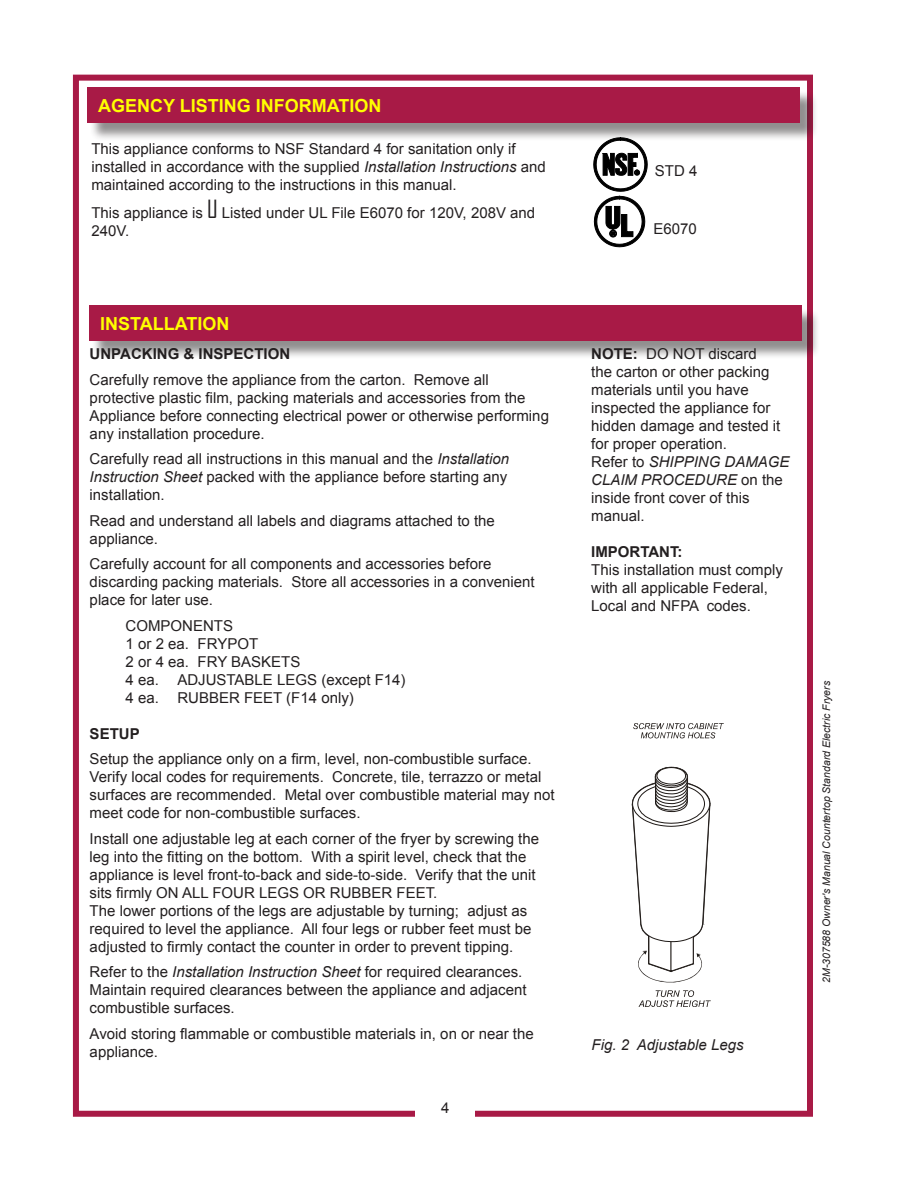
<style>
.page{position:relative;width:918px;height:1188px;background:#fff}
.page>*{position:absolute;margin:0;border:0;box-sizing:border-box;transform-origin:0 0}
.t1{font:700 18px "Arial";color:#ff0}
.Body_Text{font:15px/18px "Arial";color:#231f20}
.t2{font:700 15px "Arial";color:#231f20}
.t3{font:italic 15px "Arial";color:#231f20}
.t4{font:italic 10.5px "Arial";color:#231f20}
.s1{font-style:italic}
.s2{font-family:"Agency FB";font-size:24px}
.s3{font-weight:700}
</style>
<div class="page">
<div style="left:73px;top:75px;width:740px;height:1042px;border:6px solid #a81a46"></div>
<div style="left:90px;top:90px;width:729px;height:52px;background:#231f20;opacity:.5"></div>
<div style="left:87px;top:88px;width:713px;height:35px;background:#a81a46"></div>
<svg style="left:594px;top:138px;width:53px;height:109px"></svg>
<div style="left:92px;top:308px;width:729px;height:52px;background:#231f20;opacity:.5"></div>
<div style="left:89px;top:306px;width:713px;height:35px;background:#a81a46"></div>
<div style="left:416px;top:1098px;width:59px;height:29px;background:#fff"></div>
<svg style="left:632px;top:767px;width:78px;height:215px"></svg>
<svg style="left:633px;top:723px;width:91px;height:15px"></svg>
<svg style="left:639px;top:990px;width:72px;height:17px"></svg>
<p class="t1" style="left:98px;top:94px;width:285px">AGENCY LISTING INFORMATION</p>
<p class="Body_Text" style="left:91px;top:139px;width:426px">This appliance conforms to NSF Standard 4 for sanitation only if</p>
<p class="Body_Text" style="left:91px;top:157px;width:456px">installed in accordance with the supplied <span class="s1">Installation Instructions</span> and maintained according to the instructions in this manual.</p>
<p class="Body_Text" style="left:91px;top:204px;width:445px">This appliance is <span class="s2">U</span> Listed under UL File E6070 for 120V, 208V and<br>240V.</p>
<p class="t1" style="left:100px;top:312px;width:131px">INSTALLATION</p>
<p class="t2" style="left:90px;top:344px;width:202px">UNPACKING &amp; INSPECTION</p>
<p class="Body_Text" style="left:90px;top:371px;width:401px">Carefully remove the appliance from the carton. Remove all</p>
<p class="Body_Text" style="left:90px;top:389px;width:437px">protective plastic film, packing materials and accessories from the</p>
<p class="Body_Text" style="left:90px;top:407px;width:461px">Appliance before connecting electrical power or otherwise performing any installation procedure.</p>
<p class="Body_Text" style="left:90px;top:450px;width:421px">Carefully read all instructions in this manual and the <span class="s1">Installation</span></p>
<p class="Body_Text" style="left:90px;top:468px;width:419px"><span class="s1">Instruction Sheet</span> packed with the appliance before starting any</p>
<p class="Body_Text" style="left:90px;top:486px;width:77px">installation.</p>
<p class="Body_Text" style="left:90px;top:512px;width:407px">Read and understand all labels and diagrams attached to the</p>
<p class="Body_Text" style="left:90px;top:530px;width:70px">appliance.</p>
<p class="Body_Text" style="left:90px;top:555px;width:403px">Carefully account for all components and accessories before</p>
<p class="Body_Text" style="left:90px;top:573px;width:447px">discarding packing materials. Store all accessories in a convenient place for later use.</p>
<p class="Body_Text" style="left:126px;top:617px;width:109px">COMPONENTS</p>
<p class="Body_Text" style="left:126px;top:635px;width:134px">1 or 2 ea. FRYPOT</p>
<p class="Body_Text" style="left:126px;top:653px;width:176px">2 or 4 ea. FRY BASKETS</p>
<p class="Body_Text" style="left:126px;top:671px;width:281px">4 ea. ADJUSTABLE LEGS (except F14)</p>
<p class="Body_Text" style="left:126px;top:689px;width:230px">4 ea. RUBBER FEET (F14 only)</p>
<p class="t2" style="left:90px;top:724px;width:52px">SETUP</p>
<p class="Body_Text" style="left:90px;top:750px;width:467px">Setup the appliance only on a firm, level, non-combustible surface.<br>Verify local codes for requirements. Concrete, tile, terrazzo or metal surfaces are recommended. Metal over combustible material may not meet code for non-combustible surfaces.</p>
<p class="Body_Text" style="left:90px;top:830px;width:451px">Install one adjustable leg at each corner of the fryer by screwing the leg into the fitting on the bottom. With a spirit level, check that the appliance is level front-to-back and side-to-side. Verify that the unit sits firmly ON ALL FOUR LEGS OR RUBBER FEET.</p>
<p class="Body_Text" style="left:90px;top:902px;width:443px">The lower portions of the legs are adjustable by turning; adjust as required to level the appliance. All four legs or rubber feet must be adjusted to firmly contact the counter in order to prevent tipping.</p>
<p class="Body_Text" style="left:90px;top:963px;width:438px">Refer to the <span class="s1">Installation Instruction Sheet</span> for required clearances.<br>Maintain required clearances between the appliance and adjacent combustible surfaces.</p>
<p class="Body_Text" style="left:90px;top:1025px;width:446px">Avoid storing flammable or combustible materials in, on or near the appliance.</p>
<p class="Body_Text" style="left:441px;top:1099px;width:10px">4</p>
<p class="Body_Text" style="left:655px;top:162px;width:44px">STD 4</p>
<p class="Body_Text" style="left:654px;top:220px;width:45px">E6070</p>
<p class="Body_Text" style="left:591px;top:345px;width:167px"><span class="s3">NOTE:</span> DO NOT discard</p>
<p class="Body_Text" style="left:591px;top:363px;width:180px">the carton or other packing</p>
<p class="Body_Text" style="left:591px;top:381px;width:159px">materials until you have</p>
<p class="Body_Text" style="left:591px;top:399px;width:181px">inspected the appliance for</p>
<p class="Body_Text" style="left:591px;top:417px;width:191px">hidden damage and tested it for proper operation.</p>
<p class="Body_Text" style="left:591px;top:453px;width:200px">Refer to <span class="s1">SHIPPING DAMAGE<br>CLAIM PROCEDURE</span> on the inside front cover of this</p>
<p class="Body_Text" style="left:591px;top:507px;width:55px">manual.</p>
<p class="t2" style="left:591px;top:542px;width:93px">IMPORTANT:</p>
<p class="Body_Text" style="left:591px;top:561px;width:193px">This installation must comply with all applicable Federal,<br>Local and NFPA codes.</p>
<p class="t3" style="left:592px;top:1035px;width:154px">Fig. 2 Adjustable Legs</p>
<p class="t4" style="left:820px;top:983px;width:303px;rotate:-90deg">2M-307588 Owner's Manual Countertop Standard Electric Fryers</p>
</div>
